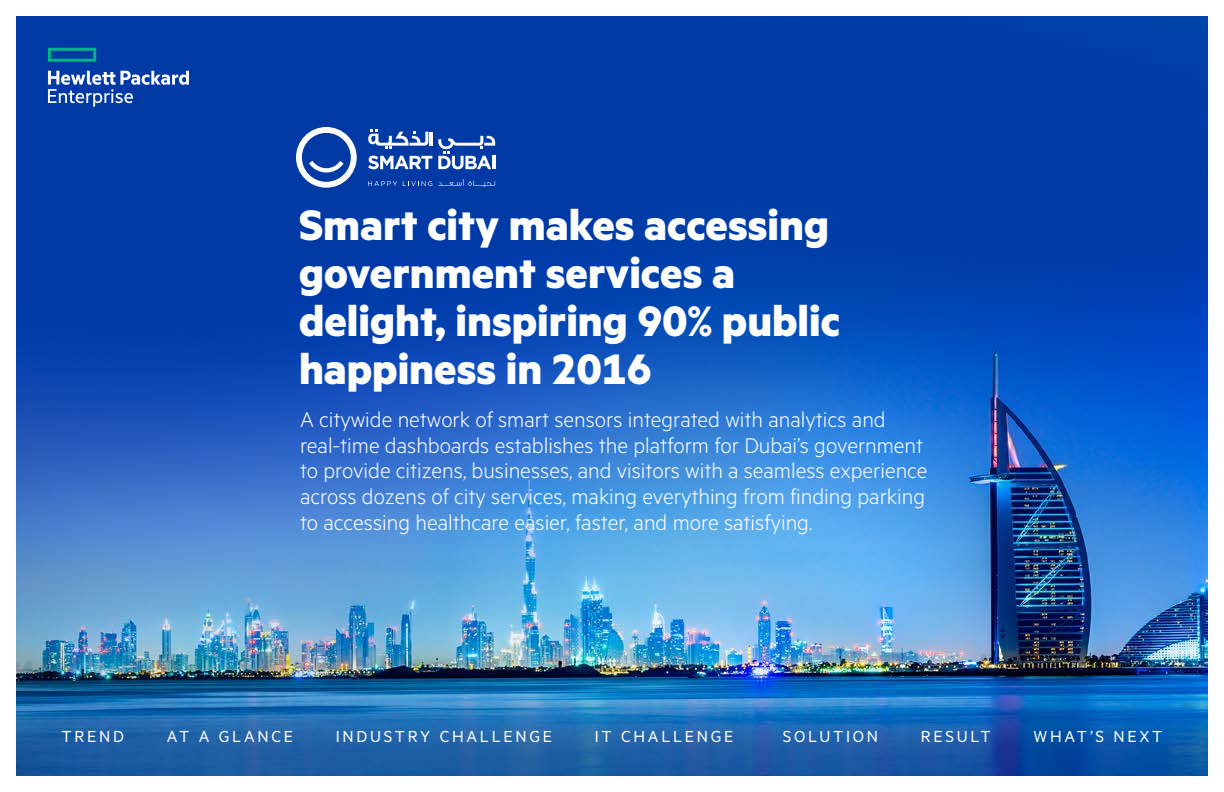
<style>
.page{position:relative;width:1224px;height:792px;background:#fff}
.page>*{position:absolute;margin:0;border:0;box-sizing:border-box;transform-origin:0 0}
.t1{font:700 48px/48px "Metric HPE";color:#fff}
.t2{font:300 24px/26px "Metric HPE";color:#fff}
.t3{font:18px "Metric HPE";letter-spacing:.15em;color:#fff}
</style>
<div class="page">
<img style="left:16px;top:16px;width:1192px;height:760px">
<svg style="left:48px;top:48px;width:48px;height:14px"></svg>
<svg style="left:48px;top:71px;width:141px;height:36px"></svg>
<svg style="left:368px;top:129px;width:60px;height:20px"></svg>
<hr style="left:429px;top:132px;width:3px;height:14px;background:#fff">
<svg style="left:368px;top:156px;width:64px;height:13px"></svg>
<svg style="left:438px;top:136px;width:57px;height:33px"></svg>
<svg style="left:368px;top:181px;width:29px;height:5px"></svg>
<svg style="left:403px;top:181px;width:29px;height:5px"></svg>
<svg style="left:438px;top:179px;width:57px;height:8px"></svg>
<svg style="left:296px;top:127px;width:61px;height:61px"></svg>
<h1 class="t1" style="left:299px;top:200px;width:543px">Smart city makes accessing government services a delight, inspiring 90% public happiness in 2016</h1>
<p class="t2" style="left:300px;top:405px;width:629px">A citywide network of smart sensors integrated with analytics and real-time dashboards establishes the platform for Dubai’s government to provide citizens, businesses, and visitors with a seamless experience across dozens of city services, making everything from finding parking to accessing healthcare easier, faster, and more satisfying.</p>
<p class="t3" style="left:62px;top:726px;width:64px">TREND</p>
<p class="t3" style="left:167px;top:726px;width:128px">AT A GLANCE</p>
<p class="t3" style="left:336px;top:726px;width:218px">INDUSTRY CHALLENGE</p>
<p class="t3" style="left:595px;top:726px;width:140px">IT CHALLENGE</p>
<p class="t3" style="left:783px;top:726px;width:97px">SOLUTION</p>
<p class="t3" style="left:921px;top:726px;width:71px">RESULT</p>
<p class="t3" style="left:1034px;top:726px;width:130px">WHAT’S NEXT</p>
</div>
